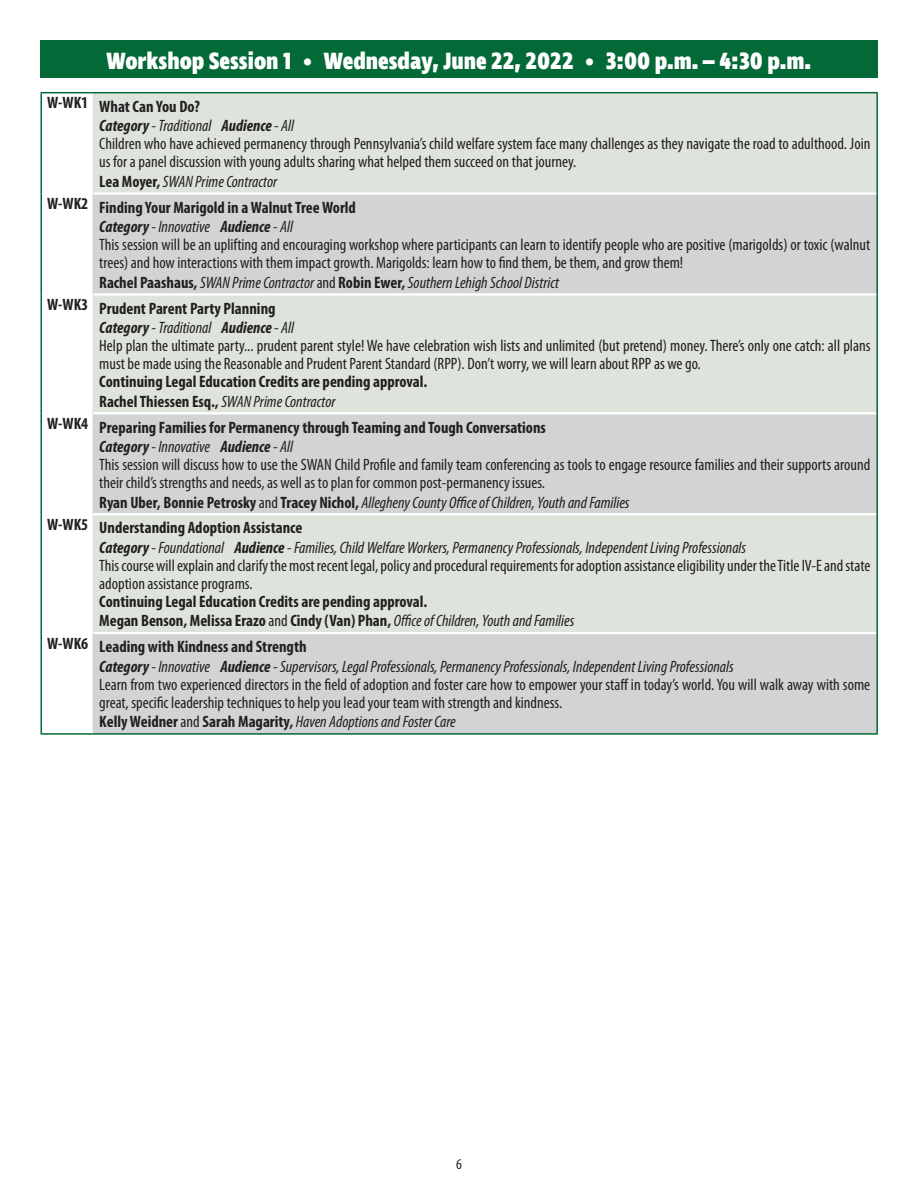
<style>
.page{position:relative;width:918px;height:1188px;background:#fff}
.page>*{position:absolute;margin:0;border:0;box-sizing:border-box;transform-origin:0 0}
.t1{font:800 24px "Ingra Cd";color:#fff}
.t2{font:condensed 16.5px/18px "Myriad Pro";color:#231f20}
.t3{font:700 condensed 16.5px/19.5px "Myriad Pro";color:#231f20}
.t4{font:italic condensed 16.5px/19.5px "Myriad Pro";color:#231f20}
.t5{font:condensed 15px "Myriad Pro";color:#231f20}
.s1{font-style:italic}
.s2{font-weight:400;font-style:italic}
.s3{font-weight:700;font-style:italic}
.s4{font-weight:400}
.s5{font-weight:700;font-style:normal}
.s6{font-weight:700}
.s7{font-style:normal}
</style>
<div class="page">
<div style="left:40px;top:40px;width:837px;height:38px;background:#036936"></div>
<div style="left:93px;top:93px;width:783px;height:99px;background:#dee3dc"></div>
<svg style="left:93px;top:195px;width:783px;height:538px;background:#d6dad7"></svg>
<hr style="left:93px;top:293px;width:783px;height:3px;background:#fff">
<hr style="left:93px;top:412px;width:783px;height:2px;background:#fff">
<hr style="left:93px;top:513px;width:783px;height:2px;background:#fff">
<hr style="left:93px;top:632px;width:783px;height:2px;background:#fff">
<hr style="left:40px;top:93px;width:2px;height:101px;background:#036936">
<hr style="left:40px;top:92px;width:53px;height:1px;background:#036936">
<hr style="left:93px;top:92px;width:785px;height:1px;background:#036936">
<hr style="left:876px;top:93px;width:2px;height:101px;background:#036936">
<hr style="left:40px;top:194px;width:2px;height:100px;background:#036936">
<hr style="left:40px;top:294px;width:2px;height:119px;background:#036936">
<hr style="left:40px;top:413px;width:2px;height:101px;background:#036936">
<hr style="left:40px;top:514px;width:2px;height:119px;background:#036936">
<hr style="left:876px;top:194px;width:2px;height:100px;background:#036936">
<hr style="left:876px;top:294px;width:2px;height:119px;background:#036936">
<hr style="left:876px;top:413px;width:2px;height:101px;background:#036936">
<hr style="left:876px;top:514px;width:2px;height:119px;background:#036936">
<hr style="left:40px;top:633px;width:2px;height:100px;background:#036936">
<hr style="left:40px;top:733px;width:53px;height:2px;background:#036936">
<hr style="left:876px;top:633px;width:2px;height:100px;background:#036936">
<hr style="left:93px;top:733px;width:785px;height:2px;background:#036936">
<h1 class="t1" style="left:106px;top:45px;width:707px">Workshop Session 1 • Wednesday, June 22, 2022 • 3:00 p.m. – 4:30 p.m.</h1>
<p class="t3" style="left:99px;top:96px;width:196px;text-indent:-52px">W-WK1 What Can You Do?<br><span class="s1">Category</span> <span class="s2">- Traditional</span> <span class="s1">Audience</span> <span class="s2">- All</span></p>
<p class="t2" style="left:99px;top:135px;width:773px">Children who have achieved permanency through Pennsylvania’s child welfare system face many challenges as they navigate the road to adulthood. Join us for a panel discussion with young adults sharing what helped them succeed on that journey.</p>
<p class="t3" style="left:47px;top:168px;width:310px;line-height:26px;text-indent:52px">Lea Moyer, <span class="s2">SWAN Prime Contractor<br></span>W-WK2 Finding Your Marigold in a Walnut Tree World</p>
<p class="t2" style="left:99px;top:218px;width:773px"><span class="s3">Category</span> <span class="s1">- Innovative</span> <span class="s3">Audience</span> <span class="s1">- All<br></span>This session will be an uplifting and encouraging workshop where participants can learn to identify people who are positive (marigolds) or toxic (walnut trees) and how interactions with them impact growth. Marigolds: learn how to find them, be them, and grow them!</p>
<p class="t3" style="left:47px;top:269px;width:514px;line-height:26px;text-indent:52px">Rachel Paashaus, <span class="s2">SWAN Prime Contractor</span> <span class="s4">and</span> Robin Ewer, <span class="s2">Southern Lehigh School District<br></span>W-WK3 Prudent Parent Party Planning</p>
<p class="t2" style="left:99px;top:318px;width:773px"><span class="s3">Category</span> <span class="s1">- Traditional</span> <span class="s3">Audience</span> <span class="s1">- All<br></span>Help plan the ultimate party... prudent parent style! We have celebration wish lists and unlimited (but pretend) money. There’s only one catch: all plans must be made using the Reasonable and Prudent Parent Standard (RPP). Don’t worry, we will learn about RPP as we go.</p>
<p class="t3" style="left:99px;top:372px;width:329px">Continuing Legal Education Credits are pending approval.<br>Rachel Thiessen Esq., <span class="s2">SWAN Prime Contractor</span></p>
<p class="t3" style="left:99px;top:417px;width:448px;text-indent:-52px">W-WK4 Preparing Families for Permanency through Teaming and Tough Conversations<br><span class="s1">Category</span> <span class="s2">- Innovative</span> <span class="s1">Audience</span> <span class="s2">- All</span></p>
<p class="t2" style="left:99px;top:455px;width:773px">This session will discuss how to use the SWAN Child Profile and family team conferencing as tools to engage resource families and their supports around their child’s strengths and needs, as well as to plan for common post-permanency issues.</p>
<p class="t3" style="left:47px;top:489px;width:584px;line-height:26px;text-indent:52px">Ryan Uber, Bonnie Petrosky <span class="s4">and</span> Tracey Nichol, <span class="s2">Allegheny County Office of Children, Youth and Families<br></span>W-WK5 Understanding Adoption Assistance</p>
<p class="t2" style="left:99px;top:538px;width:773px"><span class="s3">Category</span> <span class="s1">- Foundational</span> <span class="s3">Audience</span> <span class="s1">- Families, Child Welfare Workers, Permanency Professionals, Independent Living Professionals<br></span>This course will explain and clarify the most recent legal, policy and procedural requirements for adoption assistance eligibility under the Title IV-E and state adoption assistance programs.</p>
<p class="t3" style="left:99px;top:591px;width:477px">Continuing Legal Education Credits are pending approval.<br>Megan Benson, Melissa Erazo <span class="s4">and</span> Cindy (Van) Phan, <span class="s2">Office of Children, Youth and Families</span></p>
<p class="t4" style="left:99px;top:637px;width:636px;text-indent:-52px"><sup>W-WK6</sup> <span class="s5">Leading with Kindness and Strength<br></span><span class="s6">Category</span> - Innovative <span class="s6">Audience</span> - Supervisors, Legal Professionals, Permanency Professionals, Independent Living Professionals</p>
<p class="t2" style="left:99px;top:675px;width:772px">Learn from two experienced directors in the field of adoption and foster care how to empower your staff in today’s world. You will walk away with some great, specific leadership techniques to help you lead your team with strength and kindness.</p>
<p class="t4" style="left:99px;top:712px;width:358px"><span class="s5">Kelly Weidner</span> <span class="s7">and</span> <span class="s5">Sarah Magarity,</span> Haven Adoptions and Foster Care</p>
<p class="t5" style="left:456px;top:1155px;width:7px">6</p>
</div>
